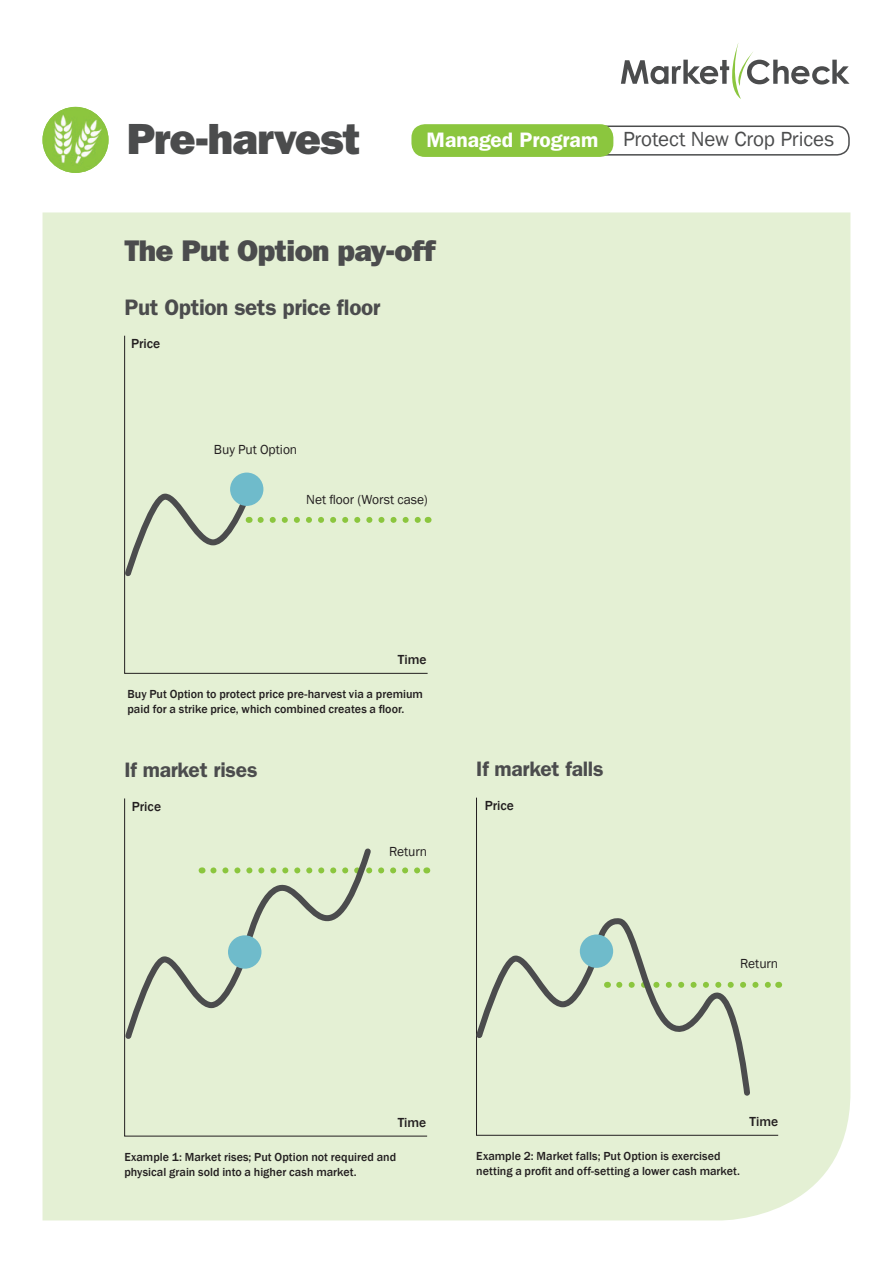
<style>
.page{position:relative;width:893px;height:1263px;background:#fff}
.page>*{position:absolute;margin:0;border:0;box-sizing:border-box;transform-origin:0 0}
.MCHead{font:800 43.8px "Franklin Gothic";letter-spacing:-.025em;color:#4b4c4d}
.MCCHead{font:800 30px "Franklin Gothic";letter-spacing:-.02em;color:#4b4c4d}
.MC2ndHead{font:600 22.5px "Franklin Gothic";letter-spacing:-.02em;color:#4b4c4d}
.t1{font:600 21px "Franklin Gothic";letter-spacing:-.015em;color:#4b4c4d}
.t2{font:21px "Franklin Gothic";letter-spacing:-.005em;color:#4b4c4d}
.t3{font:600 21px "Franklin Gothic";color:#fff}
.t4{font:13.5px "Franklin Gothic";color:#231f20}
.t5{font:500 13.5px "Franklin Gothic";color:#231f20}
.t6{font:500 12px/15px "Franklin Gothic";color:#231f20}
</style>
<div class="page">
<svg style="left:621px;top:43px;width:228px;height:56px"></svg>
<div style="left:43px;top:212px;width:807px;height:1008px;background:#e4f0d4"></div>
<img style="left:43px;top:107px;width:66px;height:66px;border-radius:33px">
<div style="left:422px;top:126px;width:428px;height:30px;border:2px solid #4b4c4d;border-radius:12px"></div>
<div style="left:411px;top:124px;width:202px;height:33px;background:#8bc63e;border-radius:14px"></div>
<div style="left:124px;top:335px;width:304px;height:339px;background:#e4f0d4"></div>
<div style="left:230px;top:473px;width:33px;height:33px;background:#6fbbcb;border-radius:50%"></div>
<svg style="left:261px;top:517px;width:161px;height:6px"></svg>
<svg style="left:122px;top:484px;width:133px;height:95px;background:#cedcc4"></svg>
<div style="left:124px;top:798px;width:304px;height:339px;background:#e4f0d4"></div>
<svg style="left:375px;top:867px;width:45px;height:6px"></svg>
<svg style="left:122px;top:844px;width:253px;height:198px;background:#dbe7cb"></svg>
<div style="left:228px;top:935px;width:33px;height:34px;background:#6fbbcb;border-radius:50%"></div>
<div style="left:476px;top:797px;width:303px;height:339px;background:#e4f0d4"></div>
<svg style="left:753px;top:982px;width:19px;height:6px"></svg>
<svg style="left:473px;top:918px;width:280px;height:181px;background:#d9e5ca"></svg>
<div style="left:580px;top:934px;width:33px;height:34px;background:#6fbbcb;border-radius:50%"></div>
<p class="MCHead" style="left:127px;top:113px;width:235px">Pre-harvest</p>
<p class="t3" style="left:427px;top:127px;width:173px">Managed Program</p>
<p class="t2" style="left:623px;top:126px;width:213px">Protect New Crop Prices</p>
<p class="MCCHead" style="left:125px;top:233px;width:313px">The Put Option pay-off</p>
<p class="MC2ndHead" style="left:125px;top:294px;width:257px">Put Option sets price floor</p>
<p class="t5" style="left:131px;top:335px;width:31px">Price</p>
<p class="t4" style="left:214px;top:441px;width:85px">Buy Put Option</p>
<p class="t4" style="left:306px;top:491px;width:123px">Net floor (Worst case)</p>
<p class="t5" style="left:398px;top:651px;width:30px">Time</p>
<p class="t6" style="left:127px;top:687px;width:297px">Buy Put Option to protect price pre-harvest via a premium paid for a strike price, which combined creates a floor.</p>
<p class="t1" style="left:124px;top:757px;width:135px">If market rises</p>
<p class="t5" style="left:132px;top:798px;width:31px">Price</p>
<p class="t4" style="left:389px;top:843px;width:39px">Return</p>
<p class="t1" style="left:476px;top:756px;width:129px">If market falls</p>
<p class="t5" style="left:485px;top:797px;width:31px">Price</p>
<p class="t4" style="left:740px;top:955px;width:39px">Return</p>
<p class="t5" style="left:398px;top:1114px;width:30px">Time</p>
<p class="t6" style="left:124px;top:1150px;width:273px">Example 1: Market rises; Put Option not required and physical grain sold into a higher cash market.</p>
<p class="t5" style="left:750px;top:1113px;width:30px">Time</p>
<p class="t6" style="left:476px;top:1149px;width:265px">Example 2: Market falls; Put Option is exercised netting a profit and off-setting a lower cash market.</p>
</div>
